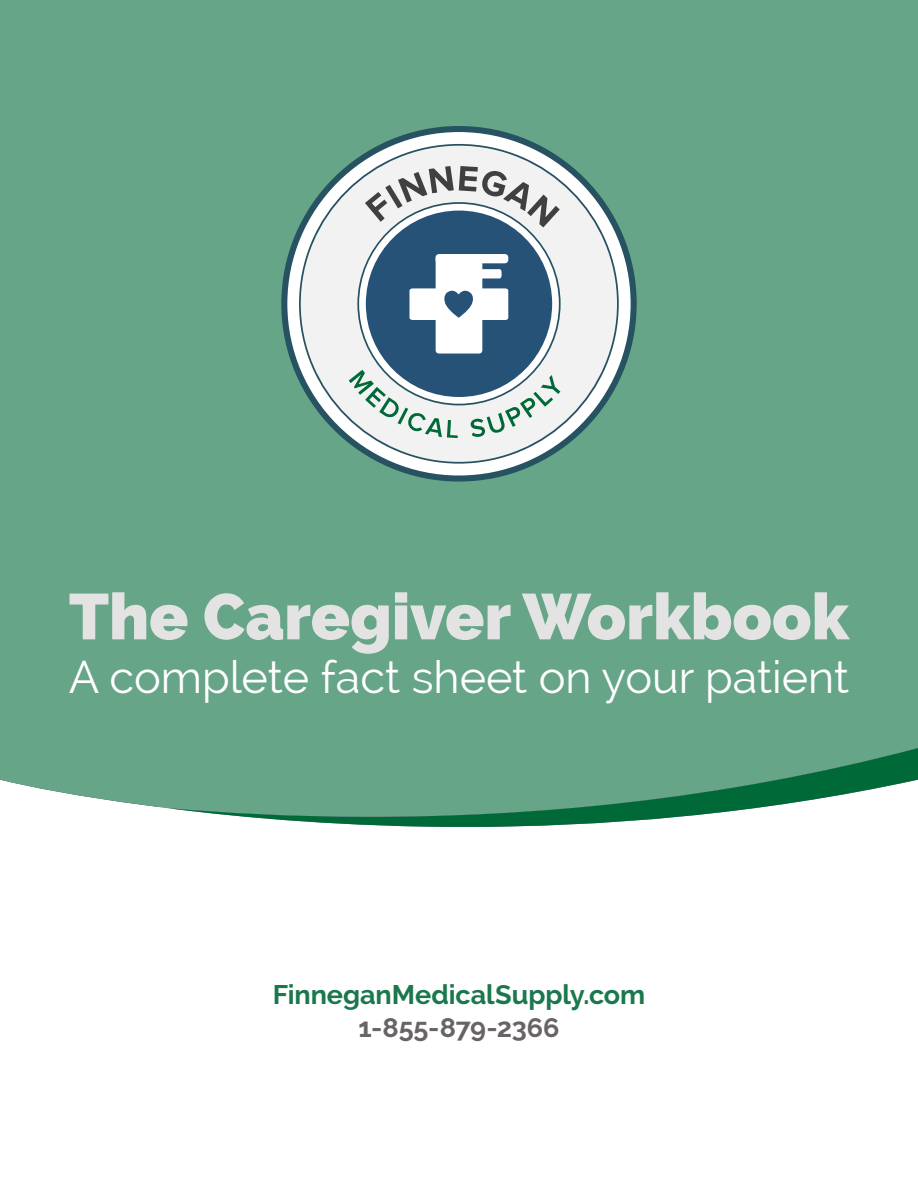
<style>
.page{position:relative;width:918px;height:1188px;background:#fff}
.page>*{position:absolute;margin:0;border:0;box-sizing:border-box;transform-origin:0 0}
.t1{font:800 64.5px "Raleway";color:#e3e3e3}
.t2{font:45px "Raleway";color:#fff}
.content_page{font:700 27px "Raleway";letter-spacing:-.005em;color:#1a784c}
.content_page-2{font:700 27px "Raleway";letter-spacing:-.01em;color:#676463}
</style>
<div class="page">
<div style="left:0;top:0;width:918px;height:806px;background:#66a588"></div>
<svg style="left:145px;top:748px;width:21px;height:60px"></svg>
<svg style="left:166px;top:748px;width:752px;height:79px;background:#69a68a"></svg>
<svg style="left:281px;top:126px;width:356px;height:356px;background:#74a795"></svg>
<svg style="left:299px;top:144px;width:320px;height:320px;fill:#f2f2f2"></svg>
<svg style="left:349px;top:166px;width:212px;height:272px"></svg>
<h1 class="t1" style="left:69px;top:579px;width:782px">The Caregiver Workbook</h1>
<p class="t2" style="left:69px;top:651px;width:782px">A complete fact sheet on your patient</p>
<p class="content_page" style="left:273px;top:979px;width:374px">FinneganMedicalSupply.com</p>
<p class="content_page-2" style="left:358px;top:1012px;width:203px">1-855-879-2366</p>
</div>
